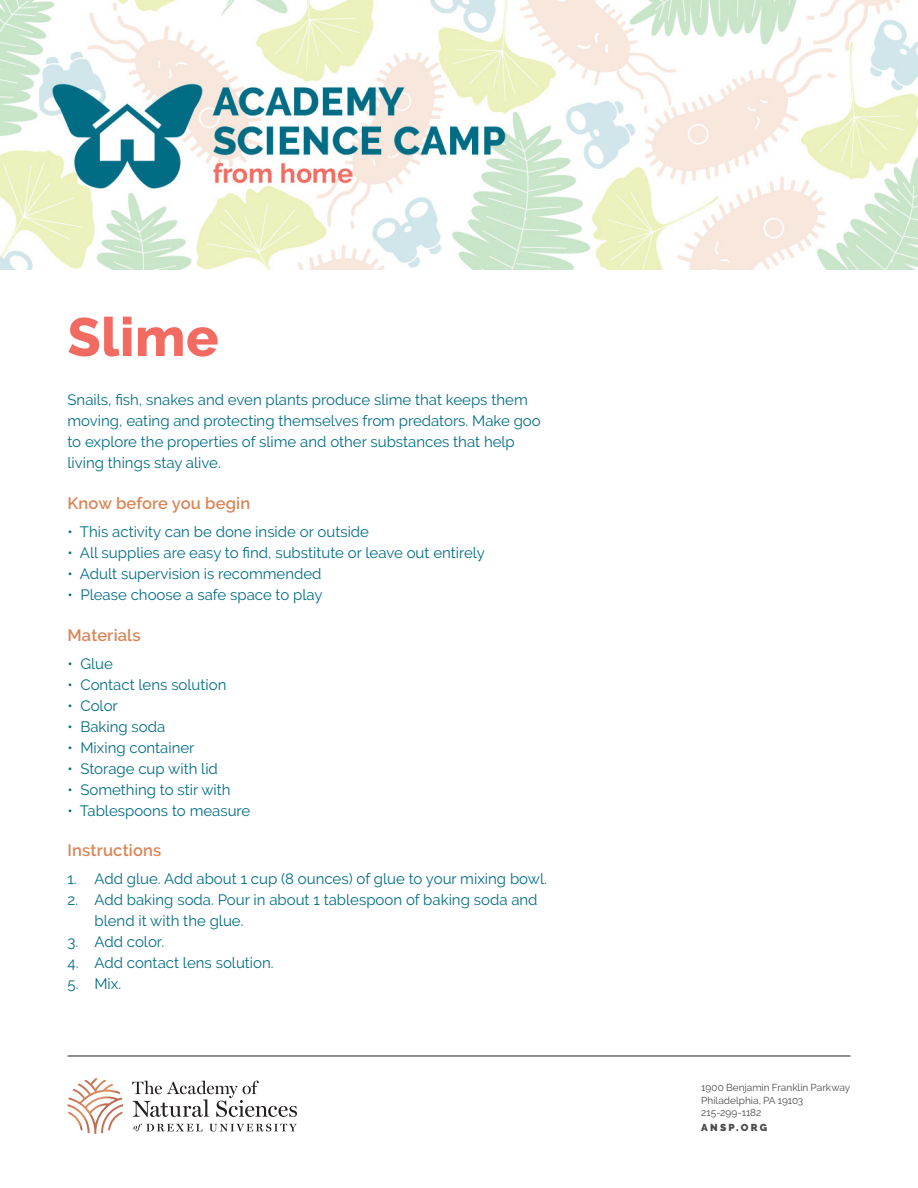
<style>
.page{position:relative;width:918px;height:1188px;background:#fff}
.page>*{position:absolute;margin:0;border:0;box-sizing:border-box;transform-origin:0 0}
.t1{font:800 54px "Raleway";letter-spacing:.01em;color:#f26b63}
.t2{font:600 16.5px "Raleway";letter-spacing:.01em;color:#da8556}
.t3{font:15px/21px "Raleway";color:#016d85}
.Contact_info{font:10.05px/12.6px "Raleway";color:#4b4c4d}
.Body{font:900 10.05px "Raleway";letter-spacing:.225em;color:#4b4c4d}
</style>
<div class="page">
<hr style="left:68px;top:1056px;width:782px;height:1px;background:#231f20">
<svg style="left:209px;top:1124px;width:88px;height:8px"></svg>
<svg style="left:133px;top:1124px;width:70px;height:7px"></svg>
<svg style="left:132px;top:1081px;width:165px;height:36px"></svg>
<svg style="left:67px;top:1078px;width:56px;height:56px"></svg>
<img style="left:0;top:0;width:918px;height:270px">
<p class="t1" style="left:68px;top:306px;width:153px">Slime</p>
<p class="t3" style="left:68px;top:390px;width:475px">Snails, fish, snakes and even plants produce slime that keeps them moving, eating and protecting themselves from predators. Make goo to explore the properties of slime and other substances that help living things stay alive.</p>
<p class="t2" style="left:68px;top:494px;width:184px">Know before you begin</p>
<p class="t3" style="left:68px;top:521px;width:303px">• This activity can be done inside or outside</p>
<p class="t3" style="left:68px;top:542px;width:419px">• All supplies are easy to find, substitute or leave out entirely</p>
<p class="t3" style="left:68px;top:563px;width:256px">• Adult supervision is recommended</p>
<p class="t3" style="left:68px;top:584px;width:257px">• Please choose a safe space to play</p>
<p class="t2" style="left:68px;top:626px;width:75px">Materials</p>
<p class="t3" style="left:68px;top:653px;width:47px">• Glue</p>
<p class="t3" style="left:68px;top:674px;width:161px">• Contact lens solution</p>
<p class="t3" style="left:68px;top:695px;width:52px">• Color</p>
<p class="t3" style="left:68px;top:716px;width:99px">• Baking soda</p>
<p class="t3" style="left:68px;top:737px;width:129px">• Mixing container</p>
<p class="t3" style="left:68px;top:758px;width:152px">• Storage cup with lid</p>
<p class="t3" style="left:68px;top:779px;width:165px">• Something to stir with</p>
<p class="t3" style="left:68px;top:800px;width:184px">• Tablespoons to measure</p>
<p class="t2" style="left:68px;top:841px;width:95px">Instructions</p>
<p class="t3" style="left:68px;top:868px;width:481px">1. Add glue. Add about 1 cup (8 ounces) of glue to your mixing bowl.</p>
<p class="t3" style="left:94px;top:889px;width:445px;text-indent:-27px">2. Add baking soda. Pour in about 1 tablespoon of baking soda and blend it with the glue.</p>
<p class="t3" style="left:68px;top:931px;width:98px">3. Add color.</p>
<p class="t3" style="left:68px;top:952px;width:208px">4. Add contact lens solution.</p>
<p class="t3" style="left:68px;top:973px;width:55px">5. Mix.</p>
<p class="Contact_info" style="left:701px;top:1081px;width:150px">1900 Benjamin Franklin Parkway<br>Philadelphia, PA 19103<br>215-299-1182</p>
<p class="Body" style="left:701px;top:1122px;width:67px">ANSP.ORG</p>
</div>
